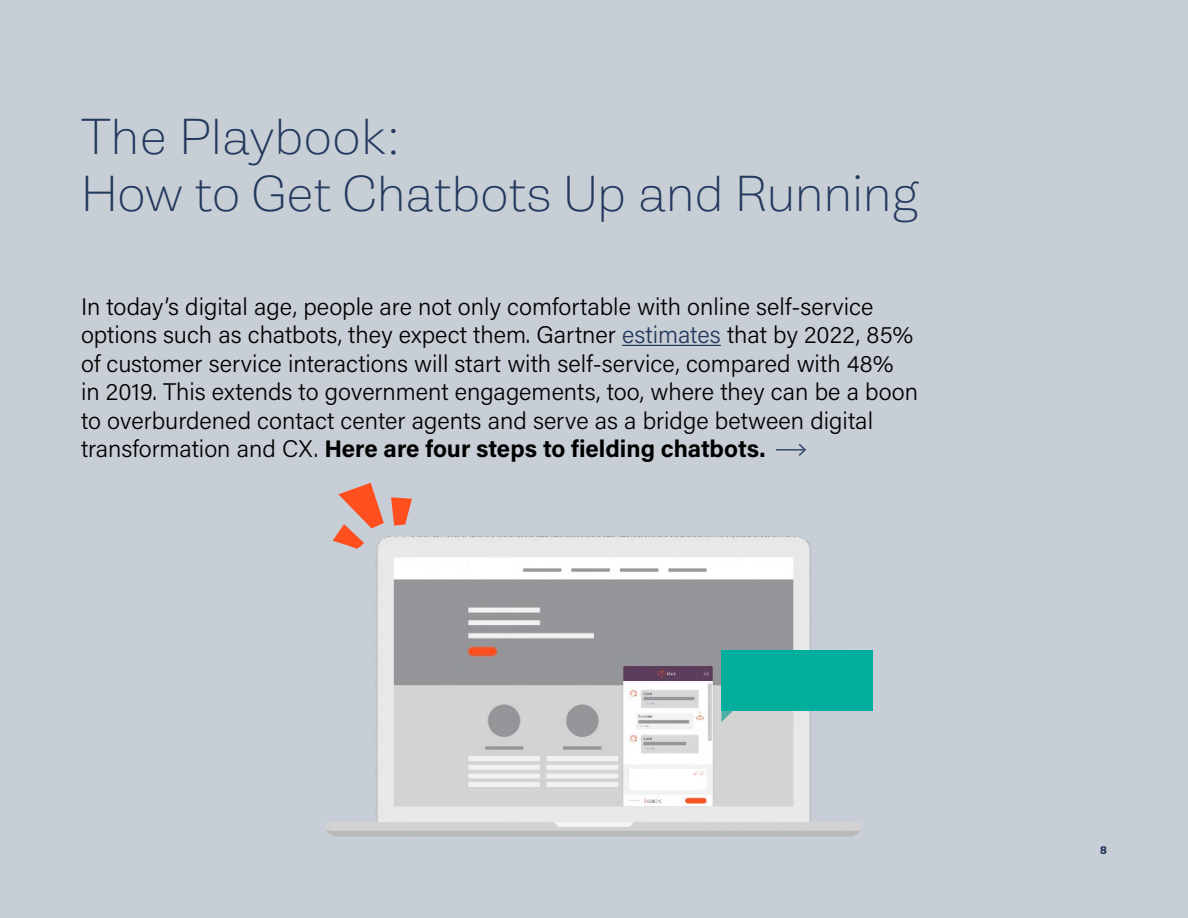
<style>
.page{position:relative;width:1188px;height:918px;background:#c8ced6}
.page>*{position:absolute;margin:0;border:0;box-sizing:border-box;transform-origin:0 0}
.t1{font:100 48px/57px "Gira Sans";letter-spacing:-.01em;color:#23395d}
.t2{font:300 24px/28.5px "Acumin Pro";color:#000}
.t3{font:700 10.5px "Gira Sans";color:#23395d}
.s1{color:#23395d}
.s2{font-weight:700}
</style>
<div class="page">
<hr style="left:622px;top:345px;width:99px;height:1px;background:#23395d">
<img style="left:327px;top:536px;width:534px;height:301px">
<div style="left:469px;top:558px;width:42px;height:19px;background:#fff"></div>
<svg style="left:333px;top:483px;width:51px;height:66px"></svg>
<svg style="left:391px;top:497px;width:21px;height:29px"></svg>
<div style="left:721px;top:650px;width:151px;height:61px;background:#00ae9e"></div>
<svg style="left:721px;top:711px;width:12px;height:11px"></svg>
<hr style="left:776px;top:449px;width:29px;height:2px;background:#23395d">
<svg style="left:797px;top:443px;width:9px;height:13px"></svg>
<h1 class="t1" style="left:81px;top:107px;width:840px">The Playbook:<br>How to Get Chatbots Up and Running</h1>
<p class="t2" style="left:81px;top:291px;width:839px">In today’s digital age, people are not only comfortable with online self-service options such as chatbots, they expect them. Gartner <span class="s1">estimates</span> that by 2022, 85% of customer service interactions will start with self-service, compared with 48% in 2019. This extends to government engagements, too, where they can be a boon to overburdened contact center agents and serve as a bridge between digital transformation and CX. <span class="s2">Here are four steps to fielding chatbots.</span></p>
<p class="t3" style="left:1100px;top:843px;width:8px">8</p>
</div>
